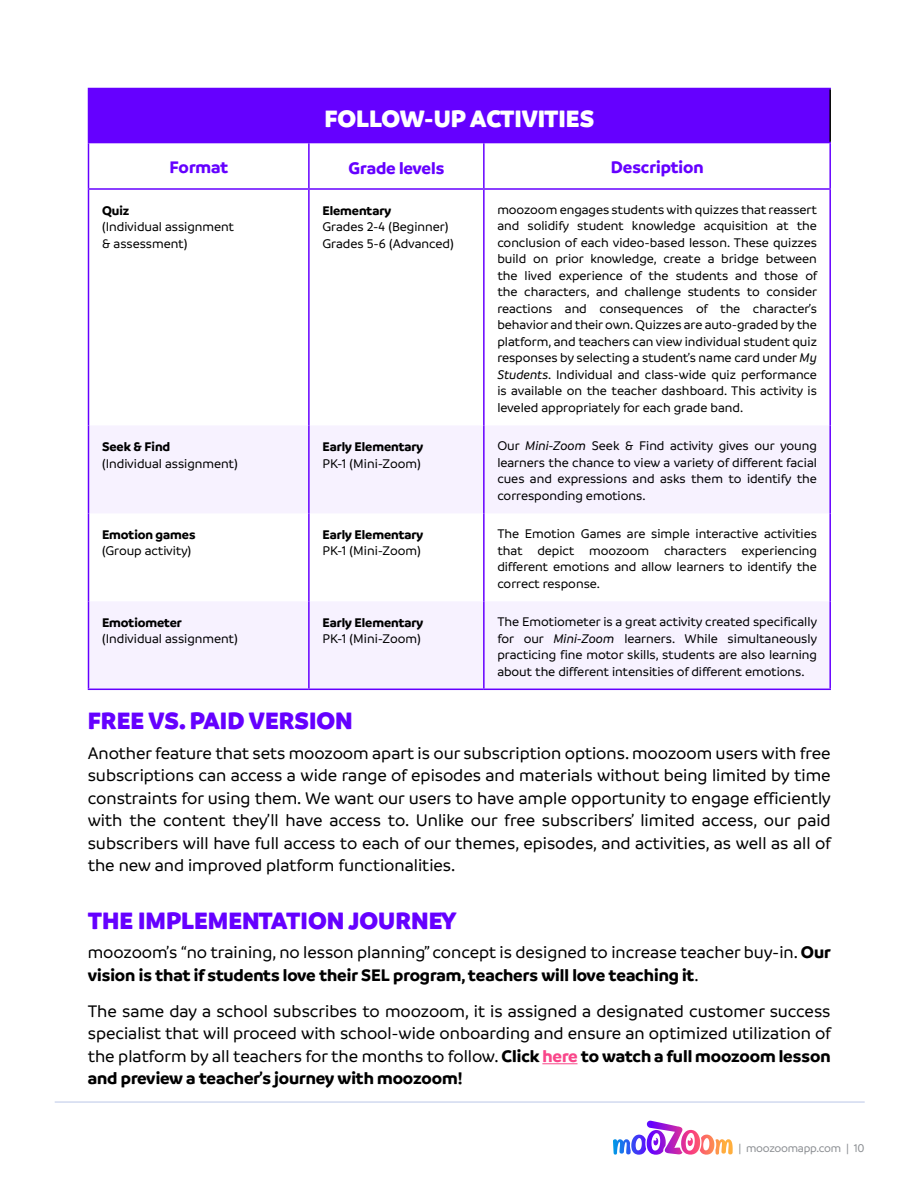
<style>
.page{position:relative;width:918px;height:1188px;background:#fff}
.page>*{position:absolute;margin:0;border:0;box-sizing:border-box;transform-origin:0 0}
.t1{font:900 25.5px "Branding";color:#6500ff}
.t2{font:900 25.5px "Branding";color:#fff}
.t3{font:500 18px/22.5px "Branding";letter-spacing:-.005em;color:#000;text-align:justify}
.t4{font:700 18px "Branding";letter-spacing:-.005em;color:#6500ff}
.t5{font:500 13.5px/16.5px "Branding";color:#000;text-align:justify}
.t6{font:700 13.5px "Branding";color:#000}
.t7{font:500 12px "Branding";letter-spacing:-.025em;color:#8d9094}
.s1{font-style:italic}
.s2{font-weight:700}
.s3{font-weight:700;color:#f9468a}
</style>
<div class="page">
<img style="left:613px;top:1121px;width:120px;height:34px">
<hr style="left:55px;top:1101px;width:810px;height:2px;background:#d1d9ef">
<div style="left:88px;top:88px;width:742px;height:55px;background:#6500ff"></div>
<svg style="left:89px;top:425px;width:740px;height:264px;fill:#f7f2ff"></svg>
<hr style="left:88px;top:143px;width:1px;height:45px;background:#6500ff">
<hr style="left:308px;top:143px;width:2px;height:45px;background:#6500ff">
<hr style="left:483px;top:143px;width:2px;height:45px;background:#6500ff">
<hr style="left:829px;top:143px;width:2px;height:45px;background:#6500ff">
<hr style="left:88px;top:190px;width:1px;height:235px;background:#6500ff">
<hr style="left:308px;top:190px;width:2px;height:235px;background:#6500ff">
<hr style="left:483px;top:190px;width:2px;height:235px;background:#6500ff">
<hr style="left:829px;top:190px;width:2px;height:235px;background:#6500ff">
<hr style="left:88px;top:425px;width:1px;height:88px;background:#6500ff">
<hr style="left:308px;top:425px;width:2px;height:88px;background:#6500ff">
<hr style="left:483px;top:425px;width:2px;height:88px;background:#6500ff">
<hr style="left:829px;top:425px;width:2px;height:88px;background:#6500ff">
<hr style="left:88px;top:513px;width:1px;height:88px;background:#6500ff">
<hr style="left:308px;top:513px;width:2px;height:88px;background:#6500ff">
<hr style="left:483px;top:513px;width:2px;height:88px;background:#6500ff">
<hr style="left:829px;top:513px;width:2px;height:88px;background:#6500ff">
<hr style="left:88px;top:601px;width:1px;height:88px;background:#6500ff">
<hr style="left:308px;top:601px;width:2px;height:88px;background:#6500ff">
<hr style="left:483px;top:601px;width:2px;height:88px;background:#6500ff">
<hr style="left:829px;top:601px;width:2px;height:88px;background:#6500ff">
<hr style="left:88px;top:188px;width:221px;height:2px;background:#6500ff">
<hr style="left:309px;top:188px;width:175px;height:2px;background:#6500ff">
<hr style="left:484px;top:188px;width:347px;height:2px;background:#6500ff">
<hr style="left:484px;top:142px;width:347px;height:1px;background:#6500ff">
<hr style="left:829px;top:89px;width:2px;height:53px;background:#000">
<hr style="left:484px;top:88px;width:347px;height:1px;background:#6500ff">
<hr style="left:88px;top:689px;width:221px;height:1px;background:#6500ff">
<hr style="left:309px;top:689px;width:175px;height:1px;background:#6500ff">
<hr style="left:484px;top:689px;width:347px;height:1px;background:#6500ff">
<hr style="left:542px;top:1063px;width:36px;height:1px;background:#f9468a">
<h1 class="t2" style="left:324px;top:104px;width:271px">FOLLOW-UP ACTIVITIES</h1>
<h2 class="t4" style="left:170px;top:156px;width:60px">Format</h2>
<h2 class="t4" style="left:349px;top:158px;width:97px">Grade levels</h2>
<h2 class="t4" style="left:611px;top:156px;width:94px">Description</h2>
<p class="t6" style="left:102px;top:202px;width:29px">Quiz</p>
<p class="t5" style="left:102px;top:219px;width:134px">(Individual assignment &amp; assessment)</p>
<p class="t6" style="left:322px;top:202px;width:70px">Elementary</p>
<p class="t5" style="left:322px;top:219px;width:133px">Grades 2-4 (Beginner)<br>Grades 5-6 (Advanced)</p>
<p class="t5" style="left:497px;top:201px;width:321px">moozoom engages students with quizzes that reassert and solidify student knowledge acquisition at the conclusion of each video-based lesson. These quizzes build on prior knowledge, create a bridge between the lived experience of the students and those of the characters, and challenge students to consider reactions and consequences of the character’s behavior and their own. Quizzes are auto-graded by the platform, and teachers can view individual student quiz responses by selecting a student’s name card under <span class="s1">My Students</span>. Individual and class-wide quiz performance is available on the teacher dashboard. This activity is leveled appropriately for each grade band.</p>
<p class="t6" style="left:102px;top:439px;width:70px">Seek &amp; Find</p>
<p class="t5" style="left:102px;top:455px;width:137px">(Individual assignment)</p>
<p class="t6" style="left:322px;top:439px;width:103px">Early Elementary</p>
<p class="t5" style="left:322px;top:455px;width:100px">PK-1 (Mini-Zoom)</p>
<p class="t5" style="left:497px;top:438px;width:321px">Our <span class="s1">Mini-Zoom</span> Seek &amp; Find activity gives our young learners the chance to view a variety of different facial cues and expressions and asks them to identify the corresponding emotions.</p>
<p class="t6" style="left:102px;top:527px;width:95px">Emotion games</p>
<p class="t5" style="left:102px;top:543px;width:91px">(Group activity)</p>
<p class="t6" style="left:322px;top:527px;width:103px">Early Elementary</p>
<p class="t5" style="left:322px;top:543px;width:100px">PK-1 (Mini-Zoom)</p>
<p class="t5" style="left:497px;top:526px;width:321px">The Emotion Games are simple interactive activities that depict moozoom characters experiencing different emotions and allow learners to identify the correct response.</p>
<p class="t6" style="left:102px;top:615px;width:82px">Emotiometer</p>
<p class="t5" style="left:102px;top:631px;width:137px">(Individual assignment)</p>
<p class="t6" style="left:322px;top:615px;width:103px">Early Elementary</p>
<p class="t5" style="left:322px;top:631px;width:100px">PK-1 (Mini-Zoom)</p>
<p class="t5" style="left:497px;top:614px;width:321px">The Emotiometer is a great activity created specifically for our <span class="s1">Mini-Zoom</span> learners. While simultaneously practicing fine motor skills, students are also learning about the different intensities of different emotions.</p>
<h1 class="t1" style="left:88px;top:706px;width:267px">FREE VS. PAID VERSION</h1>
<p class="t3" style="left:88px;top:742px;width:745px">Another feature that sets moozoom apart is our subscription options. moozoom users with free subscriptions can access a wide range of episodes and materials without being limited by time constraints for using them. We want our users to have ample opportunity to engage efficiently with the content they’ll have access to. Unlike our free subscribers’ limited access, our paid subscribers will have full access to each of our themes, episodes, and activities, as well as all of the new and improved platform functionalities.</p>
<h1 class="t1" style="left:88px;top:905px;width:370px">THE IMPLEMENTATION JOURNEY</h1>
<h2 class="t3" style="left:88px;top:941px;width:745px">moozoom’s “no training, no lesson planning” concept is designed to increase teacher buy-in. <span class="s2">Our vision is that if students love their SEL program, teachers will love teaching it</span>.</h2>
<p class="t3" style="left:88px;top:1000px;width:745px">The same day a school subscribes to moozoom, it is assigned a designated customer success specialist that will proceed with school-wide onboarding and ensure an optimized utilization of the platform by all teachers for the months to follow. <span class="s2">Click</span> <span class="s3">here</span> <span class="s2">to watch a full moozoom lesson and preview a teacher’s journey with moozoom!</span></p>
<p class="t7" style="left:738px;top:1142px;width:128px">| moozoomapp.com | 10</p>
</div>
